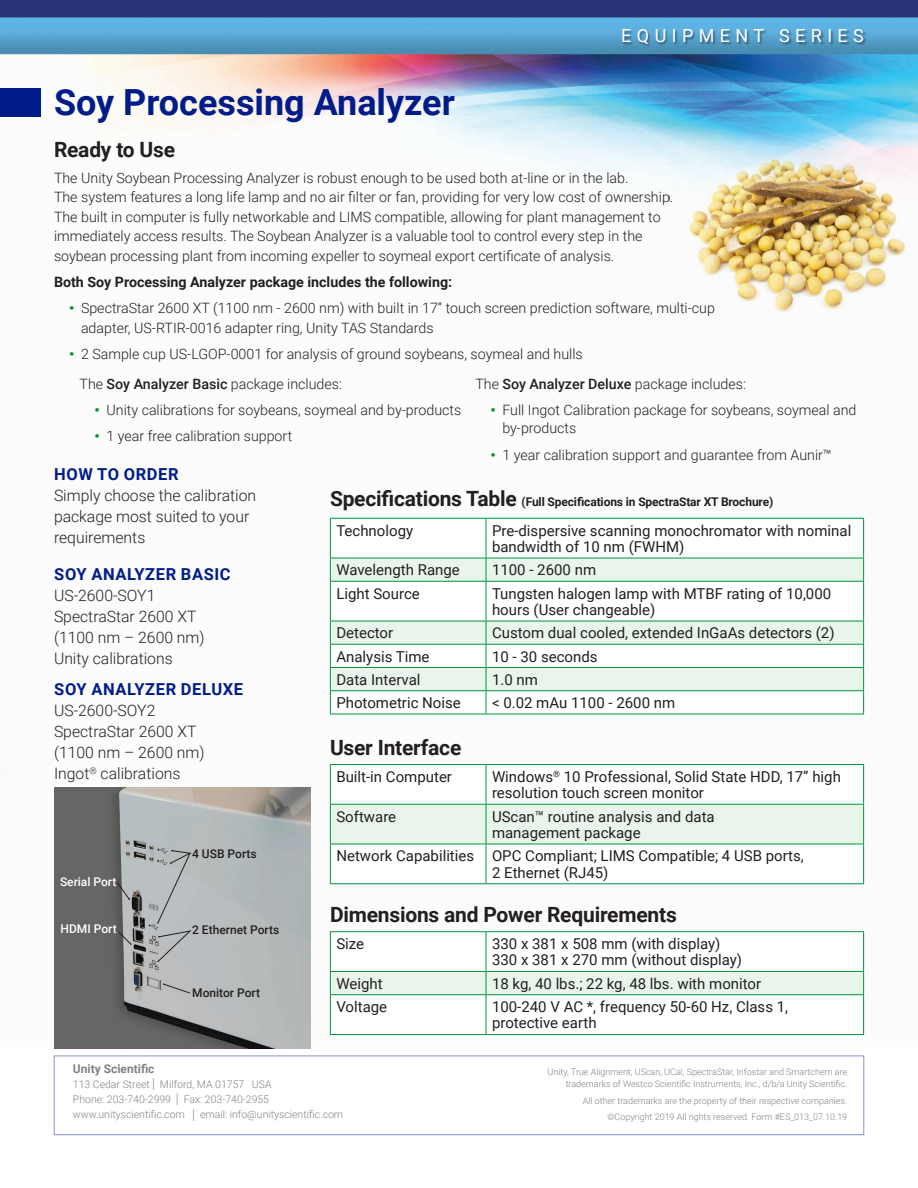
<style>
.page{position:relative;width:918px;height:1188px;background:#fff}
.page>*{position:absolute;margin:0;border:0;box-sizing:border-box;transform-origin:0 0}
.t1{font:700 36px "Roboto";color:#001c88}
.t2{font:700 21px "Roboto";letter-spacing:-.01em;color:#231f20}
.t3{font:18px "Roboto";letter-spacing:.3em;color:#fff}
.t4{font:700 16.5px "Roboto";letter-spacing:.035em;color:#001c88}
.t5{font:300 15.75px/21px "Roboto";color:#231f20}
.t6{font:15px/16.5px "Roboto";color:#231f20}
.t7{font:300 14.25px/19.5px "Roboto";color:#231f20}
.t8{font:700 14.25px "Roboto";color:#231f20}
.t9{font:700 12px "Roboto";letter-spacing:-.01em;color:#231f20}
.t10{font:500 12px "Roboto";color:#231f20}
.t11{font:500 12px "Roboto";color:#fff}
.t12{font:700 12px "Roboto";color:#808285}
.t13{font:300 10.5px/15px "Roboto";color:#808285}
.t14{font:300 9px/12px "Roboto";color:#808285;text-align:right}
.s1{font-weight:900;color:#00943d}
.s2{font-weight:500}
.s3{font-size:21px}
.s4{font-size:15.75px}
</style>
<div class="page">
<img style="left:0;top:0;width:918px;height:1047px">
<svg style="left:487px;top:519px;width:376px;height:195px"></svg>
<svg style="left:487px;top:559px;width:376px;height:131px;fill:#e9f5eb"></svg>
<hr style="left:330px;top:714px;width:156px;height:1px;background:#00943d">
<hr style="left:486px;top:518px;width:378px;height:1px;background:#00943d">
<hr style="left:863px;top:519px;width:1px;height:39px;background:#00943d">
<hr style="left:486px;top:558px;width:378px;height:1px;background:#00943d">
<svg style="left:863px;top:558px;width:1px;height:23px"></svg>
<hr style="left:486px;top:581px;width:378px;height:1px;background:#00943d">
<hr style="left:863px;top:582px;width:1px;height:39px;background:#00943d">
<hr style="left:486px;top:621px;width:378px;height:1px;background:#00943d">
<hr style="left:486px;top:644px;width:378px;height:1px;background:#00943d">
<hr style="left:486px;top:667px;width:378px;height:1px;background:#00943d">
<hr style="left:486px;top:690px;width:378px;height:1px;background:#00943d">
<svg style="left:330px;top:518px;width:157px;height:196px"></svg>
<svg style="left:863px;top:621px;width:1px;height:93px"></svg>
<hr style="left:486px;top:714px;width:378px;height:1px;background:#00943d">
<svg style="left:331px;top:765px;width:532px;height:118px"></svg>
<hr style="left:330px;top:764px;width:156px;height:1px;background:#00943d">
<hr style="left:330px;top:765px;width:1px;height:39px;background:#00943d">
<hr style="left:330px;top:804px;width:156px;height:1px;background:#00943d">
<hr style="left:330px;top:805px;width:1px;height:39px;background:#00943d">
<hr style="left:330px;top:844px;width:156px;height:1px;background:#00943d">
<hr style="left:330px;top:844px;width:1px;height:39px;background:#00943d">
<hr style="left:330px;top:883px;width:156px;height:1px;background:#00943d">
<hr style="left:486px;top:764px;width:378px;height:1px;background:#00943d">
<hr style="left:486px;top:765px;width:1px;height:39px;background:#00943d">
<hr style="left:863px;top:765px;width:1px;height:39px;background:#00943d">
<hr style="left:486px;top:804px;width:378px;height:1px;background:#00943d">
<hr style="left:486px;top:805px;width:1px;height:39px;background:#00943d">
<hr style="left:863px;top:805px;width:1px;height:39px;background:#00943d">
<hr style="left:486px;top:844px;width:378px;height:1px;background:#00943d">
<hr style="left:486px;top:844px;width:1px;height:39px;background:#00943d">
<hr style="left:863px;top:844px;width:1px;height:39px;background:#00943d">
<hr style="left:486px;top:883px;width:378px;height:1px;background:#00943d">
<hr style="left:330px;top:931px;width:156px;height:1px;background:#00943d">
<hr style="left:330px;top:1034px;width:156px;height:1px;background:#00943d">
<hr style="left:486px;top:931px;width:378px;height:1px;background:#00943d">
<svg style="left:330px;top:932px;width:534px;height:102px"></svg>
<hr style="left:486px;top:994px;width:378px;height:1px;background:#00943d">
<hr style="left:486px;top:995px;width:1px;height:39px;background:#00943d">
<hr style="left:863px;top:995px;width:1px;height:39px;background:#00943d">
<hr style="left:486px;top:1034px;width:378px;height:1px;background:#00943d">
<div style="left:0;top:88px;width:41px;height:28px;background:#001c88"></div>
<div style="left:622px;top:30px;width:245px;height:18px;background:#231f20;opacity:.5"></div>
<img style="left:669px;top:150px;width:249px;height:171px">
<img style="left:54px;top:787px;width:256px;height:261px">
<svg style="left:157px;top:850px;width:34px;height:74px;background:#b1b5b7"></svg>
<svg style="left:157px;top:930px;width:34px;height:32px"></svg>
<svg style="left:163px;top:983px;width:28px;height:11px"></svg>
<svg style="left:118px;top:932px;width:14px;height:13px"></svg>
<svg style="left:117px;top:882px;width:13px;height:18px"></svg>
<p class="t1" style="left:54px;top:77px;width:402px">Soy Processing Analyzer</p>
<p class="t3" style="left:621px;top:23px;width:244px">EQUIPMENT SERIES</p>
<p class="t2" style="left:54px;top:134px;width:123px">Ready to Use</p>
<p class="t7" style="left:54px;top:167px;width:621px">The Unity Soybean Processing Analyzer is robust enough to be used both at-line or in the lab.<br>The system features a long life lamp and no air filter or fan, providing for very low cost of ownership.<br>The built in computer is fully networkable and LIMS compatible, allowing for plant management to immediately access results. The Soybean Analyzer is a valuable tool to control every step in the soybean processing plant from incoming expeller to soymeal export certificate of analysis.</p>
<p class="t8" style="left:54px;top:272px;width:400px">Both Soy Processing Analyzer package includes the following:</p>
<p class="t7" style="left:81px;top:298px;width:635px;text-indent:-12px"><span class="s1">•</span> SpectraStar 2600 XT (1100 nm - 2600 nm) with built in 17” touch screen prediction software, multi-cup adapter, US-RTIR-0016 adapter ring, Unity TAS Standards</p>
<p class="t7" style="left:69px;top:344px;width:515px"><span class="s1">•</span> 2 Sample cup US-LGOP-0001 for analysis of ground soybeans, soymeal and hulls</p>
<p class="t7" style="left:80px;top:374px;width:264px">The <span class="s2">Soy Analyzer Basic</span> package includes:</p>
<p class="t7" style="left:95px;top:400px;width:368px"><span class="s1">•</span> Unity calibrations for soybeans, soymeal and by-products</p>
<p class="t7" style="left:95px;top:426px;width:199px"><span class="s1">•</span> 1 year free calibration support</p>
<p class="t7" style="left:475px;top:374px;width:272px">The <span class="s2">Soy Analyzer Deluxe</span> package includes:</p>
<p class="t7" style="left:502px;top:401px;width:356px;line-height:18px;text-indent:-12px"><span class="s1">•</span> Full Ingot Calibration package for soybeans, soymeal and by-products</p>
<p class="t7" style="left:490px;top:444px;width:343px"><span class="s1">•</span> 1 year calibration support and guarantee from Aunir™</p>
<p class="t4" style="left:54px;top:462px;width:126px">HOW TO ORDER</p>
<p class="t5" style="left:54px;top:484px;width:204px">Simply choose the calibration package most suited to your requirements</p>
<p class="t4" style="left:54px;top:563px;width:178px">SOY ANALYZER BASIC</p>
<p class="t5" style="left:54px;top:584px;width:152px">US-2600-SOY1<br>SpectraStar 2600 XT (1100 nm – 2600 nm)<br>Unity calibrations</p>
<p class="t4" style="left:54px;top:677px;width:190px">SOY ANALYZER DELUXE</p>
<p class="t5" style="left:54px;top:699px;width:152px">US-2600-SOY2<br>SpectraStar 2600 XT (1100 nm – 2600 nm)<br>Ingot<sup>®</sup> calibrations</p>
<p class="t11" style="left:60px;top:874px;width:58px">Serial Port</p>
<p class="t11" style="left:61px;top:921px;width:58px">HDMI Port</p>
<p class="t10" style="left:192px;top:845px;width:66px">4 USB Ports</p>
<p class="t10" style="left:192px;top:922px;width:89px">2 Ethernet Ports</p>
<p class="t10" style="left:192px;top:985px;width:69px">Monitor Port</p>
<p class="t9" style="left:330px;top:493px;width:445px"><span class="s3">Specifications Table</span> (Full Specifications in SpectraStar XT Brochure)</p>
<p class="t6" style="left:336px;top:521px;width:78px">Technology</p>
<p class="t6" style="left:492px;top:521px;width:361px">Pre-dispersive scanning monochromator with nominal bandwidth of 10 nm (FWHM)</p>
<p class="t6" style="left:336px;top:561px;width:125px">Wavelength Range</p>
<p class="t6" style="left:492px;top:561px;width:106px">1100 - 2600 nm</p>
<p class="t6" style="left:336px;top:584px;width:85px">Light Source</p>
<p class="t6" style="left:492px;top:584px;width:341px">Tungsten halogen lamp with MTBF rating of 10,000 hours (User changeable)</p>
<p class="t6" style="left:336px;top:624px;width:58px">Detector</p>
<p class="t6" style="left:492px;top:624px;width:344px">Custom dual cooled, extended InGaAs detectors (2)</p>
<p class="t6" style="left:336px;top:647px;width:95px">Analysis Time</p>
<p class="t6" style="left:492px;top:647px;width:107px">10 - 30 seconds</p>
<p class="t6" style="left:336px;top:671px;width:86px">Data Interval</p>
<p class="t6" style="left:492px;top:671px;width:47px">1.0 nm</p>
<p class="t6" style="left:336px;top:694px;width:126px">Photometric Noise</p>
<p class="t6" style="left:492px;top:694px;width:185px">&lt; 0.02 mAu 1100 - 2600 nm</p>
<p class="t2" style="left:330px;top:733px;width:133px">User Interface</p>
<p class="t6" style="left:336px;top:768px;width:117px">Built-in Computer</p>
<p class="t6" style="left:492px;top:768px;width:350px">Windows<sup>®</sup> 10 Professional, Solid State HDD, 17” high resolution touch screen monitor</p>
<p class="t6" style="left:336px;top:807px;width:61px">Software</p>
<p class="t6" style="left:492px;top:807px;width:224px">UScan™ routine analysis and data management package</p>
<p class="t6" style="left:336px;top:847px;width:139px">Network Capabilities</p>
<p class="t6" style="left:492px;top:847px;width:313px">OPC Compliant; LIMS Compatible; 4 USB ports,<br>2 Ethernet (RJ45)</p>
<p class="t2" style="left:330px;top:900px;width:348px">Dimensions and Power Requirements</p>
<p class="t6" style="left:336px;top:935px;width:29px">Size</p>
<p class="t6" style="left:492px;top:935px;width:252px">330 x 381 x 508 mm (with display)<br>330 x 381 x 270 mm (without display)</p>
<p class="t6" style="left:336px;top:975px;width:48px">Weight</p>
<p class="t6" style="left:492px;top:975px;width:271px">18 kg, 40 lbs.; 22 kg, 48 lbs. with monitor</p>
<p class="t6" style="left:336px;top:998px;width:52px">Voltage</p>
<p class="t6" style="left:492px;top:998px;width:298px">100-240 V AC *, frequency 50-60 Hz, Class 1, protective earth</p>
<p class="t12" style="left:73px;top:1061px;width:83px">Unity Scientific</p>
<p class="t13" style="left:73px;top:1077px;width:272px">113 Cedar Street <span class="s4">l</span> Milford, MA 01757 USA<br>Phone: 203-740-2999 <span class="s4">l</span> Fax: 203-740-2955 www.unityscientific.com <span class="s4">l</span> email: info@unityscientific.com</p>
<p class="t14" style="left:548px;top:1066px;width:301px">Unity, True Alignment, UScan, UCal, SpectraStar, Infostar and Smartchem are trademarks of Westco Scientific Instruments, Inc., d/b/a Unity Scientific.</p>
<p class="t14" style="left:583px;top:1094px;width:266px">All other trademarks are the property of their respective companies.</p>
<p class="t14" style="left:607px;top:1110px;width:241px">©Copyright 2019 All rights reserved. Form #ES_013_07.10.19</p>
</div>
